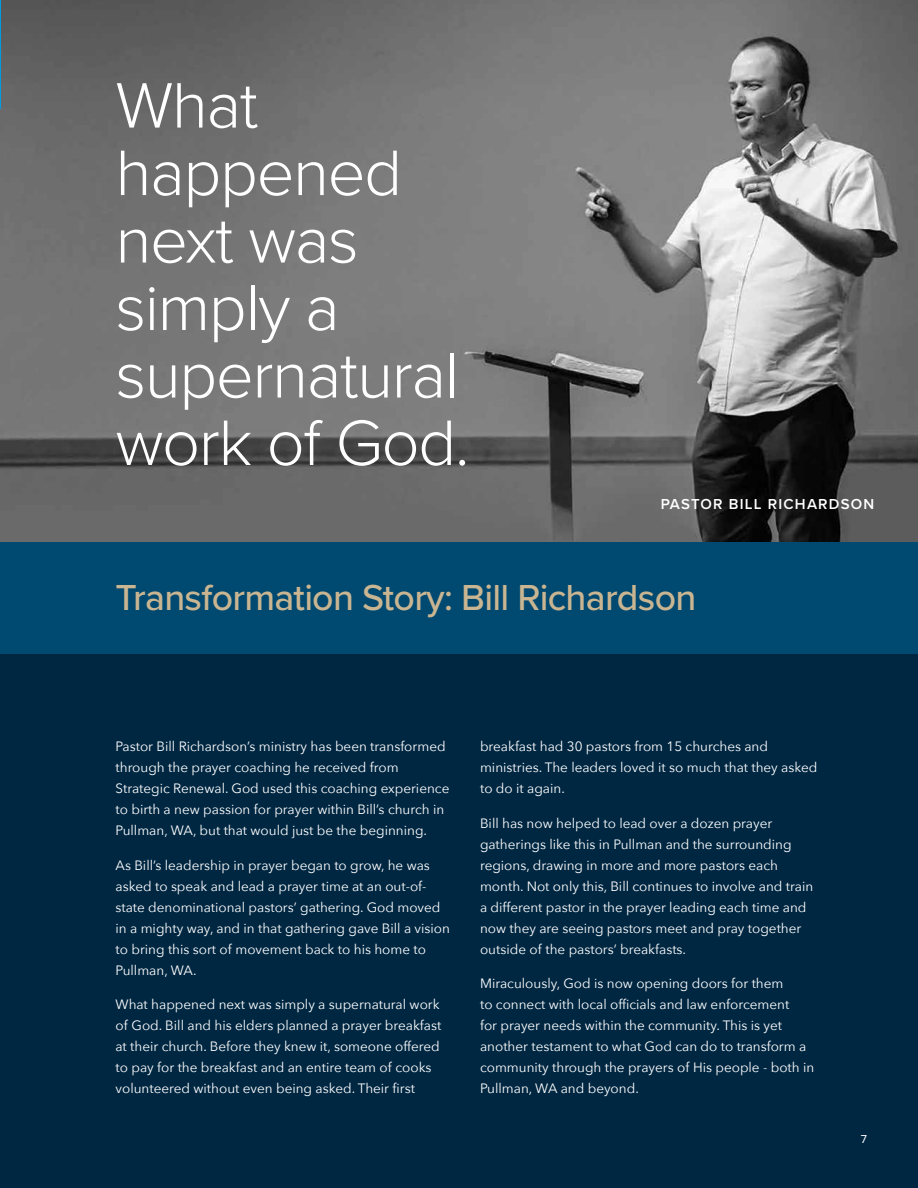
<style>
.page{position:relative;width:918px;height:1188px;background:#fff}
.page>*{position:absolute;margin:0;border:0;box-sizing:border-box;transform-origin:0 0}
.t1{font:300 66.6px/67.5px "Proxima Nova";letter-spacing:-.02em;color:#fff}
.t2{font:500 37.5px "Proxima Nova";letter-spacing:-.02em;color:#c9b591}
.t3{font:600 15px "Proxima Nova";letter-spacing:.08em;color:#fff}
.t4{font:13.5px/21px "Avenir Next";color:#fff}
.t5{font:12px "Proxima Nova";color:#fff}
</style>
<div class="page">
<div style="left:0;top:541px;width:918px;height:647px;background:#002742"></div>
<div style="left:0;top:541px;width:918px;height:112px;background:#004970"></div>
<img style="left:0;top:0;width:918px;height:541px">
<hr style="left:0;top:0;width:1px;height:109px;background:#009bdf">
<h1 class="t1" style="left:116px;top:68px;width:355px">What happened next was simply a supernatural work of God.</h1>
<p class="t3" style="left:661px;top:493px;width:215px">PASTOR BILL RICHARDSON</p>
<h2 class="t2" style="left:116px;top:570px;width:582px">Transformation Story: Bill Richardson</h2>
<p class="t4" style="left:116px;top:735px;width:335px">Pastor Bill Richardson’s ministry has been transformed through the prayer coaching he received from Strategic Renewal. God used this coaching experience to birth a new passion for prayer within Bill’s church in Pullman, WA, but that would just be the beginning.</p>
<p class="t4" style="left:116px;top:854px;width:336px">As Bill’s leadership in prayer began to grow, he was asked to speak and lead a prayer time at an out-of&shy;state denominational pastors’ gathering. God moved in a mighty way, and in that gathering gave Bill a vision to bring this sort of movement back to his home to Pullman, WA.</p>
<p class="t4" style="left:116px;top:993px;width:327px">What happened next was simply a supernatural work of God. Bill and his elders planned a prayer breakfast at their church. Before they knew it, someone offered to pay for the breakfast and an entire team of cooks volunteered without even being asked. Their first</p>
<p class="t4" style="left:480px;top:736px;width:339px">breakfast had 30 pastors from 15 churches and ministries. The leaders loved it so much that they asked to do it again.</p>
<p class="t4" style="left:480px;top:812px;width:335px">Bill has now helped to lead over a dozen prayer gatherings like this in Pullman and the surrounding regions, drawing in more and more pastors each month. Not only this, Bill continues to involve and train a different pastor in the prayer leading each time and now they are seeing pastors meet and pray together outside of the pastors’ breakfasts.</p>
<p class="t4" style="left:480px;top:973px;width:336px">Miraculously, God is now opening doors for them<br>to connect with local officials and law enforcement<br>for prayer needs within the community. This is yet another testament to what God can do to transform a community through the prayers of His people - both in Pullman, WA and beyond.</p>
<p class="t5" style="left:861px;top:1133px;width:8px">7</p>
</div>
